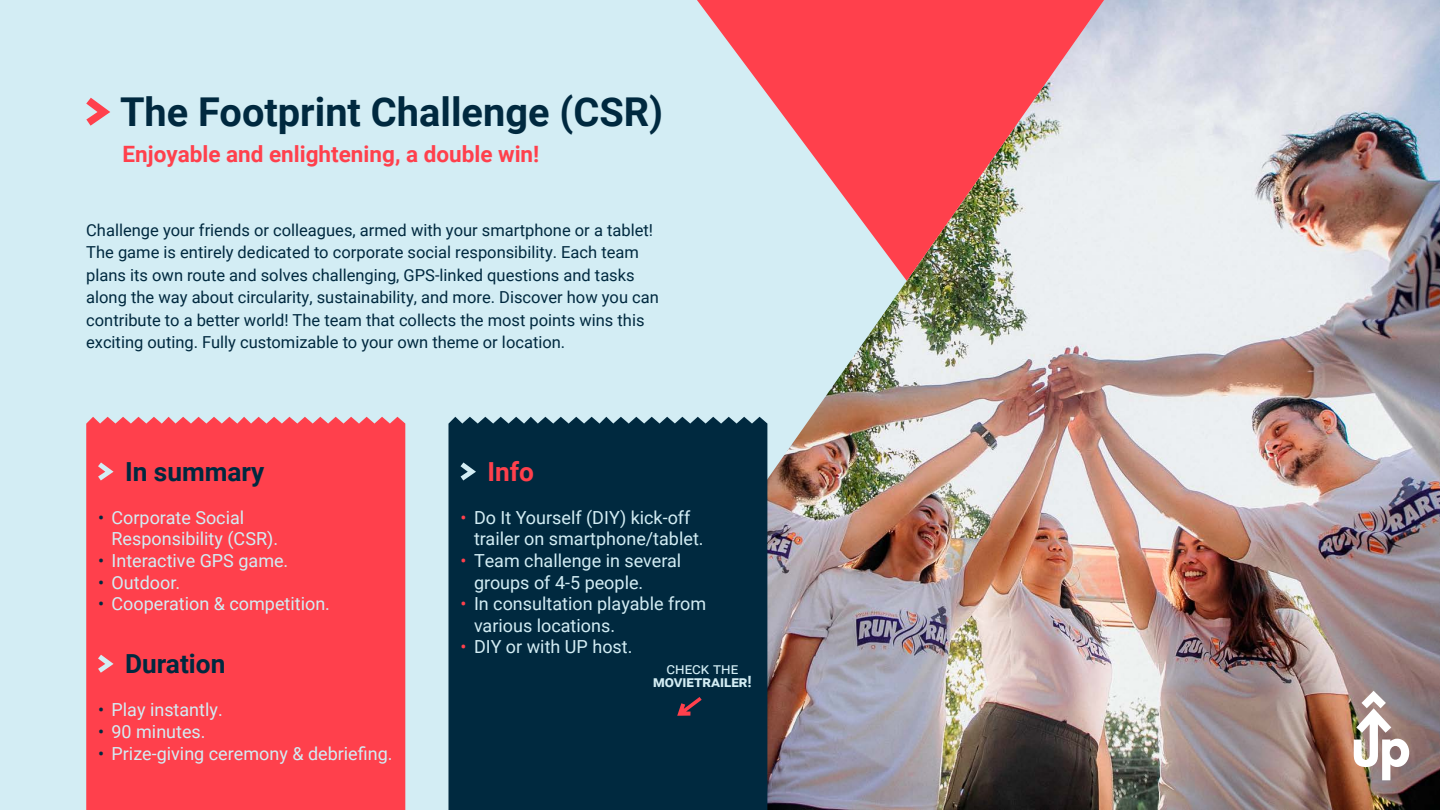
<style>
.page{position:relative;width:1440px;height:810px;background:#fff}
.page>*{position:absolute;margin:0;border:0;box-sizing:border-box;transform-origin:0 0}
.t1{font:700 39.75px "Roboto";color:#00293f}
.t2{font:700 26.25px "Roboto";color:#00293f}
.t3{font:700 26.25px "Roboto";color:#ff404c}
.t4{font:700 22.5px "Roboto";color:#ff404c}
.t5{font:18px/21.6px "Roboto";color:#d3edf4}
.t6{font:16.5px/22.5px "Roboto";color:#00293f}
.t7{font:700 15.52px "Roboto";color:#d3edf4}
.t8{font:15.52px "Roboto";color:#d3edf4}
.s1{color:#00293f}
.s2{color:#ff404c}
</style>
<div class="page">
<img style="left:1104px;top:0;width:336px;height:810px">
<img style="left:0;top:0;width:1104px;height:810px">
<div style="left:86px;top:417px;width:319px;height:393px;background:#ff404c"></div>
<div style="left:448px;top:417px;width:319px;height:393px;background:#00293f"></div>
<svg style="left:460px;top:462px;width:16px;height:19px"></svg>
<svg style="left:98px;top:462px;width:16px;height:19px"></svg>
<svg style="left:98px;top:655px;width:16px;height:18px"></svg>
<svg style="left:86px;top:98px;width:24px;height:28px"></svg>
<svg style="left:677px;top:697px;width:25px;height:19px"></svg>
<svg style="left:697px;top:0;width:407px;height:281px;background:#e68e94"></svg>
<svg style="left:1354px;top:691px;width:55px;height:89px"></svg>
<h1 class="t1" style="left:120px;top:84px;width:545px">The Footprint Challenge (CSR)</h1>
<h3 class="t4" style="left:123px;top:139px;width:418px">Enjoyable and enlightening, a double win!</h3>
<p class="t6" style="left:86px;top:218px;width:574px">Challenge your friends or colleagues, armed with your smartphone or a tablet!<br>The game is entirely dedicated to corporate social responsibility. Each team plans its own route and solves challenging, GPS-linked questions and tasks along the way about circularity, sustainability, and more. Discover how you can contribute to a better world! The team that collects the most points wins this exciting outing. Fully customizable to your own theme or location.</p>
<h2 class="t2" style="left:125px;top:453px;width:141px">In summary</h2>
<p class="t5" style="left:112px;top:506px;width:168px;text-indent:-13px"><span class="s1">•</span> Corporate Social<br>Responsibility (CSR).</p>
<p class="t5" style="left:98px;top:549px;width:192px"><span class="s1">•</span> Interactive GPS game.</p>
<p class="t5" style="left:98px;top:571px;width:84px"><span class="s1">•</span> Outdoor.</p>
<p class="t5" style="left:98px;top:592px;width:234px"><span class="s1">•</span> Cooperation &amp; competition.</p>
<h2 class="t2" style="left:125px;top:645px;width:102px">Duration</h2>
<p class="t5" style="left:98px;top:698px;width:126px"><span class="s1">•</span> Play instantly.</p>
<p class="t5" style="left:98px;top:720px;width:109px"><span class="s1">•</span> 90 minutes.</p>
<p class="t5" style="left:98px;top:742px;width:296px"><span class="s1">•</span> Prize-giving ceremony &amp; debriefing.</p>
<h2 class="t3" style="left:487px;top:453px;width:48px">Info</h2>
<p class="t5" style="left:474px;top:506px;width:231px;text-indent:-14px"><span class="s2">•</span> Do It Yourself (DIY) kick-off trailer on smartphone/tablet.</p>
<p class="t5" style="left:474px;top:549px;width:209px;text-indent:-14px"><span class="s2">•</span> Team challenge in several groups of 4-5 people.</p>
<p class="t5" style="left:474px;top:592px;width:234px;text-indent:-14px"><span class="s2">•</span> In consultation playable from various locations.</p>
<p class="t5" style="left:460px;top:635px;width:174px"><span class="s2">•</span> DIY or with UP host.</p>
<p class="t8" style="left:667px;top:657px;width:73px">check the</p>
<p class="t7" style="left:653px;top:670px;width:100px">movietrailer!</p>
</div>
